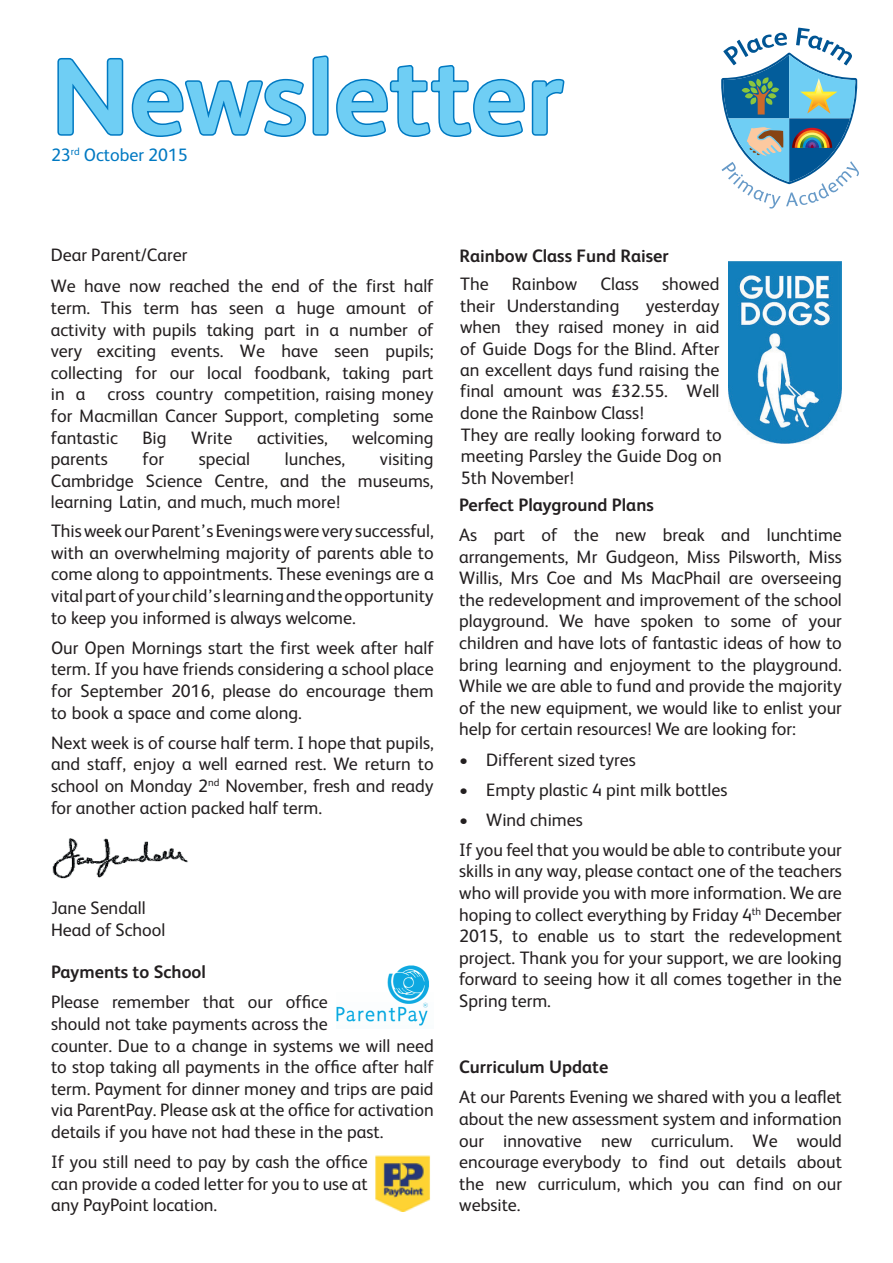
<style>
.page{position:relative;width:893px;height:1263px;background:#fff}
.page>*{position:absolute;margin:0;border:0;box-sizing:border-box;transform-origin:0 0}
.t1{font:700 108px "FS Albert";color:#6fcef4}
.t2{font:18px/21.6px "FS Albert";color:#231f20;text-align:justify}
.t3{font:700 18px "FS Albert";color:#231f20}
.t4{font:18px "FS Albert";color:#0079c2}
</style>
<div class="page">
<img style="left:52px;top:838px;width:136px;height:41px">
<svg style="left:57px;top:55px;width:508px;height:82px"></svg>
<svg style="left:721px;top:28px;width:138px;height:181px"></svg>
<img style="left:375px;top:1155px;width:55px;height:56px">
<img style="left:336px;top:965px;width:93px;height:61px">
<img style="left:728px;top:261px;width:114px;height:183px">
<h1 class="t1" style="left:51px;top:24px;width:514px">Newsletter</h1>
<p class="t4" style="left:51px;top:143px;width:138px">23<sup>rd</sup> October 2015</p>
<p class="t2" style="left:51px;top:238px;width:384px;line-height:31.3px">Dear Parent/Carer<br>We have now reached the end of the first half</p>
<p class="t2" style="left:51px;top:296px;width:384px">term. This term has seen a huge amount of activity with pupils taking part in a number of very exciting events. We have seen pupils; collecting for our local foodbank, taking part in a cross country competition, raising money for Macmillan Cancer Support, completing some fantastic</p>
<p class="t2" style="left:142px;top:426px;width:26px">Big</p>
<p class="t2" style="left:191px;top:426px;width:43px">Write</p>
<p class="t2" style="left:257px;top:426px;width:72px">activities,</p>
<p class="t2" style="left:352px;top:426px;width:83px">welcoming</p>
<p class="t2" style="left:51px;top:447px;width:59px">parents</p>
<p class="t2" style="left:142px;top:447px;width:23px">for</p>
<p class="t2" style="left:199px;top:447px;width:53px">special</p>
<p class="t2" style="left:285px;top:447px;width:62px">lunches,</p>
<p class="t2" style="left:51px;top:447px;width:384px;text-indent:329px">visiting Cambridge Science Centre, and the museums, learning Latin, and much, much more!</p>
<p class="t2" style="left:51px;top:519px;width:384px">This week our Parent’s Evenings were very successful, with an overwhelming majority of parents able to come along to appointments. These evenings are a vital part of your child’s learning and the opportunity to keep you informed is always welcome.</p>
<p class="t2" style="left:51px;top:636px;width:384px">Our Open Mornings start the first week after half term. If you have friends considering a school place for September 2016, please do encourage them to book a space and come along.</p>
<p class="t2" style="left:51px;top:731px;width:384px">Next week is of course half term. I hope that pupils, and staff, enjoy a well earned rest. We return to school on Monday 2<sup>nd</sup> November, fresh and ready for another action packed half term.</p>
<p class="t2" style="left:51px;top:896px;width:116px">Jane Sendall<br>Head of School</p>
<p class="t3" style="left:51px;top:960px;width:156px">Payments to School</p>
<p class="t2" style="left:51px;top:990px;width:384px;text-align:left">Please remember that our office<br>should not take payments across the<br>counter. Due to a change in systems we will need to stop taking all payments in the office after half term. Payment for dinner money and trips are paid via ParentPay. Please ask at the office for activation details if you have not had these in the past.</p>
<p class="t2" style="left:51px;top:1150px;width:318px">If you still need to pay by cash the office can provide a coded letter for you to use at any PayPoint location.</p>
<p class="t3" style="left:459px;top:244px;width:211px">Rainbow Class Fund Raiser</p>
<p class="t2" style="left:460px;top:272px;width:30px">The</p>
<p class="t2" style="left:512px;top:272px;width:67px">Rainbow</p>
<p class="t2" style="left:601px;top:272px;width:40px">Class</p>
<p class="t2" style="left:662px;top:272px;width:59px">showed</p>
<p class="t2" style="left:460px;top:294px;width:161px">their Understanding</p>
<p class="t2" style="left:460px;top:294px;width:263px;text-align:left;text-indent:186px">yesterday when they raised money in aid of Guide Dogs for the Blind. After an excellent days fund raising the final amount was £32.55. Well done the Rainbow Class!<br>They are really looking forward to meeting Parsley the Guide Dog on<br>5th November!</p>
<p class="t3" style="left:459px;top:492px;width:196px">Perfect Playground Plans</p>
<p class="t2" style="left:459px;top:523px;width:384px">As part of the new break and lunchtime arrangements, Mr Gudgeon, Miss Pilsworth, Miss Willis, Mrs Coe and Ms MacPhail are overseeing the redevelopment and improvement of the school playground. We have spoken to some of your children and have lots of fantastic ideas of how to bring learning and enjoyment to the playground.<br>While we are able to fund and provide the majority of the new equipment, we would like to enlist your help for certain resources! We are looking for:</p>
<p class="t2" style="left:459px;top:748px;width:178px">• Different sized tyres</p>
<p class="t2" style="left:459px;top:778px;width:270px">• Empty plastic 4 pint milk bottles</p>
<p class="t2" style="left:459px;top:803px;width:384px;line-height:30.2px">• Wind chimes<br>If you feel that you would be able to contribute your</p>
<p class="t2" style="left:459px;top:859px;width:384px">skills in any way, please contact one of the teachers who will provide you with more information. We are hoping to collect everything by Friday 4<sup>th</sup> December 2015, to enable us to start the redevelopment project. Thank you for your support, we are looking forward to seeing how it all comes together in the Spring term.</p>
<p class="t3" style="left:459px;top:1055px;width:151px">Curriculum Update</p>
<p class="t2" style="left:459px;top:1085px;width:384px">At our Parents Evening we shared with you a leaflet about the new assessment system and information our innovative new curriculum. We would encourage everybody to find out details about the new curriculum, which you can find on our website.</p>
</div>
